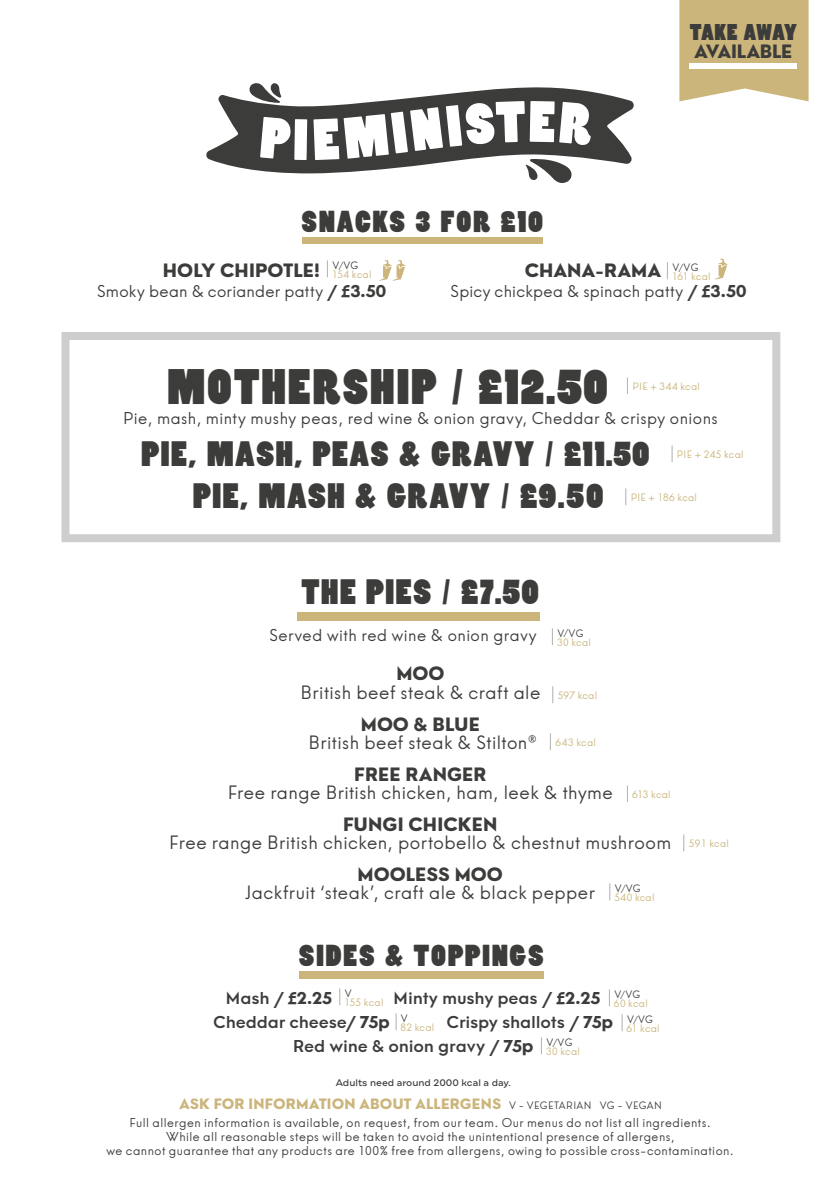
<style>
.page{position:relative;width:840px;height:1191px;background:#fff}
.page>*{position:absolute;margin:0;border:0;box-sizing:border-box;transform-origin:0 0}
.t1{font:48px "Pieplar";letter-spacing:.015em;color:#3c3c3b}
.t2{font:34px/42px "Pieplar";letter-spacing:.02em;color:#3c3c3b;text-align:center}
.t3{font:29.2px "Pieplar";letter-spacing:.04em;color:#3c3c3b}
.t4{font:22px "Pieplar";letter-spacing:-.045em;color:#3c3c3b}
.t5{font:18px "Neo Hans";letter-spacing:.025em;color:#3c3c3b}
.t6{font:700 18px "Neo Hans";letter-spacing:.02em;color:#3c3c3b}
.t7{font:700 18px "Neo Hans";color:#3c3c3b}
.t8{font:16.8px "Neo Hans";color:#3c3c3b;scale:.29 1}
.t9{font:16px "Neo Hans";letter-spacing:.025em;color:#3c3c3b}
.t10{font:500 16px/24px "Neo Hans";letter-spacing:.03em;color:#3c3c3b}
.t11{font:700 16px "Neo Hans";color:#3c3c3b}
.t12{font:700 14px "Neo Hans";letter-spacing:.03em;color:#cbb57b}
.t13{font:12px/14px "Neo Hans";letter-spacing:.04em;color:#3c3c3b;text-align:center}
.t14{font:10px/9px "Neo Hans";letter-spacing:.025em;color:#cbb57b}
.t15{font:500 9.6px "Draft A";color:#3c3c3b}
.s1{font-size:16.8px;color:#3c3c3b}
.s2{color:#3c3c3b}
.s3{font-size:8px;color:#3c3c3b}
.s4{font-weight:700}
.s5{font-weight:500}
.s6{font-weight:400;font-size:10px;color:#3c3c3b}
</style>
<div class="page">
<svg style="left:679px;top:0;width:129px;height:101px"></svg>
<svg style="left:206px;top:83px;width:428px;height:100px"></svg>
<div style="left:302px;top:237px;width:240px;height:6px;background:#cbb57b"></div>
<div style="left:299px;top:971px;width:244px;height:8px;background:#cbb57b"></div>
<div style="left:61px;top:332px;width:718px;height:210px;border:8px solid #cecece"></div>
<div style="left:297px;top:611px;width:242px;height:9px;background:#cbb57b"></div>
<div style="left:689px;top:63px;width:107px;height:5px;background:#fff"></div>
<svg style="left:715px;top:259px;width:12px;height:20px"></svg>
<svg style="left:379px;top:260px;width:26px;height:21px"></svg>
<h3 class="t3" style="left:301px;top:208px;width:243px">SNACKS 3 FOR £10</h3>
<h3 class="t4" style="left:689px;top:23px;width:109px">TAKE AWAY</h3>
<h3 class="t7" style="left:694px;top:41px;width:99px">AVAILABLE</h3>
<p class="t14" style="left:332px;top:262px;width:41px;text-indent:-5px"><span class="s1">|</span> <span class="s2">V</span><span class="s3">/</span><span class="s2">VG<br></span>154 kcal</p>
<p class="t14" style="left:671px;top:263px;width:40px;text-indent:-5px"><span class="s1">|</span> <span class="s2">V</span><span class="s3">/</span><span class="s2">VG<br></span>161 kcal</p>
<h3 class="t6" style="left:524px;top:260px;width:137px">CHANA-RAMA</h3>
<h3 class="t9" style="left:450px;top:282px;width:297px">Spicy chickpea &amp; spinach patty <span class="s4">/ £3.50</span></h3>
<h3 class="t6" style="left:163px;top:260px;width:159px">HOLY CHIPOTLE!</h3>
<h3 class="t9" style="left:97px;top:282px;width:290px">Smoky bean &amp; coriander patty <span class="s4">/ £3.50</span></h3>
<h1 class="t1" style="left:167px;top:366px;width:442px">MOTHERSHIP / £12.50</h1>
<h3 class="t9" style="left:123px;top:408px;width:596px">Pie, mash, minty mushy peas, red wine &amp; onion gravy, Cheddar &amp; crispy onions</h3>
<h2 class="t2" style="left:141px;top:434px;width:510px">PIE, MASH, PEAS &amp; GRAVY / £11.50<br>PIE, MASH &amp; GRAVY / £9.50</h2>
<p class="t14" style="left:626px;top:382px;width:74px"><span class="s1">|</span> PIE + 344 kcal</p>
<p class="t14" style="left:671px;top:450px;width:74px"><span class="s1">|</span> PIE + 245 kcal</p>
<p class="t14" style="left:624px;top:493px;width:73px"><span class="s1">|</span> PIE + 186 kcal</p>
<h2 class="t2" style="left:300px;top:572px;width:240px">THE PIES / £7.50</h2>
<h3 class="t9" style="left:269px;top:626px;width:268px">Served with red wine &amp; onion gravy</h3>
<p class="t14" style="left:557px;top:629px;width:35px;text-indent:-5px"><span class="s1">|</span> <span class="s2">V</span><span class="s3">/</span><span class="s2">VG<br></span>30 kcal</p>
<h3 class="t6" style="left:396px;top:663px;width:49px">MOO</h3>
<h3 class="t5" style="left:300px;top:681px;width:241px">British beef steak &amp; craft ale</h3>
<h3 class="t6" style="left:360px;top:713px;width:120px">MOO &amp; BLUE</h3>
<h3 class="t5" style="left:308px;top:731px;width:230px">British beef steak &amp; Stilton®</h3>
<h3 class="t6" style="left:354px;top:763px;width:133px">FREE RANGER</h3>
<h3 class="t5" style="left:227px;top:781px;width:386px">Free range British chicken, ham, leek &amp; thyme</h3>
<h3 class="t6" style="left:343px;top:813px;width:156px">FUNGI CHICKEN</h3>
<h3 class="t5" style="left:169px;top:831px;width:503px">Free range British chicken, portobello &amp; chestnut mushroom</h3>
<h3 class="t6" style="left:357px;top:863px;width:146px">MOOLESS MOO</h3>
<h3 class="t5" style="left:245px;top:881px;width:351px">Jackfruit ‘steak’, craft ale &amp; black pepper</h3>
<p class="t14" style="left:552px;top:690px;width:46px"><span class="s1">|</span> 597 kcal</p>
<p class="t14" style="left:549px;top:738px;width:47px"><span class="s1">|</span> 643 kcal</p>
<p class="t14" style="left:626px;top:790px;width:45px"><span class="s1">|</span> 613 kcal</p>
<p class="t14" style="left:614px;top:884px;width:42px;text-indent:-5px"><span class="s1">|</span> <span class="s2">V</span><span class="s3">/</span><span class="s2">VG<br></span>540 kcal</p>
<p class="t14" style="left:682px;top:839px;width:47px"><span class="s1">|</span> 591 kcal</p>
<h3 class="t3" style="left:298px;top:943px;width:247px">SIDES &amp; TOPPINGS</h3>
<h3 class="t11" style="left:226px;top:988px;width:108px"><span class="s5">Mash</span> / £2.25</h3>
<h3 class="t10" style="left:393px;top:986px;width:208px">Minty mushy peas <span class="s4">/ £2.25</span></h3>
<h3 class="t10" style="left:213px;top:1010px;width:177px">Cheddar cheese<span class="s4">/ 75p</span></h3>
<h3 class="t8" style="left:339px;top:984px;width:45px">| <sup>V</sup></h3>
<p class="t14" style="left:613px;top:990px;width:35px;text-indent:-5px"><span class="s1">|</span> <span class="s2">V</span><span class="s3">/</span><span class="s2">VG<br></span>60 kcal</p>
<p class="t14" style="left:626px;top:1015px;width:35px;text-indent:-5px"><span class="s1">|</span> <span class="s2">V</span><span class="s3">/</span><span class="s2">VG<br></span>61 kcal</p>
<p class="t14" style="left:344px;top:997px;width:41px">155 kcal</p>
<h3 class="t8" style="left:395px;top:1010px;width:45px">| <sup>V</sup></h3>
<h3 class="t10" style="left:293px;top:1010px;width:321px;text-indent:153px">Crispy shallots <span class="s4">/ 75p<br></span>Red wine &amp; onion gravy <span class="s4">/ 75p</span></h3>
<p class="t14" style="left:400px;top:1023px;width:35px">82 kcal</p>
<p class="t14" style="left:546px;top:1038px;width:35px;text-indent:-5px"><span class="s1">|</span> <span class="s2">V</span><span class="s3">/</span><span class="s2">VG<br></span>30 kcal</p>
<p class="t15" style="left:335px;top:1076px;width:177px">Adults need around 2000 kcal a day.</p>
<p class="t12" style="left:179px;top:1095px;width:483px">ASK FOR INFORMATION ABOUT ALLERGENS <span class="s6">V - VEGETARIAN VG - VEGAN</span></p>
<p class="t13" style="left:106px;top:1116px;width:628px">Full allergen information is available, on request, from our team. Our menus do not list all ingredients.<br>While all reasonable steps will be taken to avoid the unintentional presence of allergens,<br>we cannot guarantee that any products are 100% free from allergens, owing to possible cross-contamination.</p>
</div>
